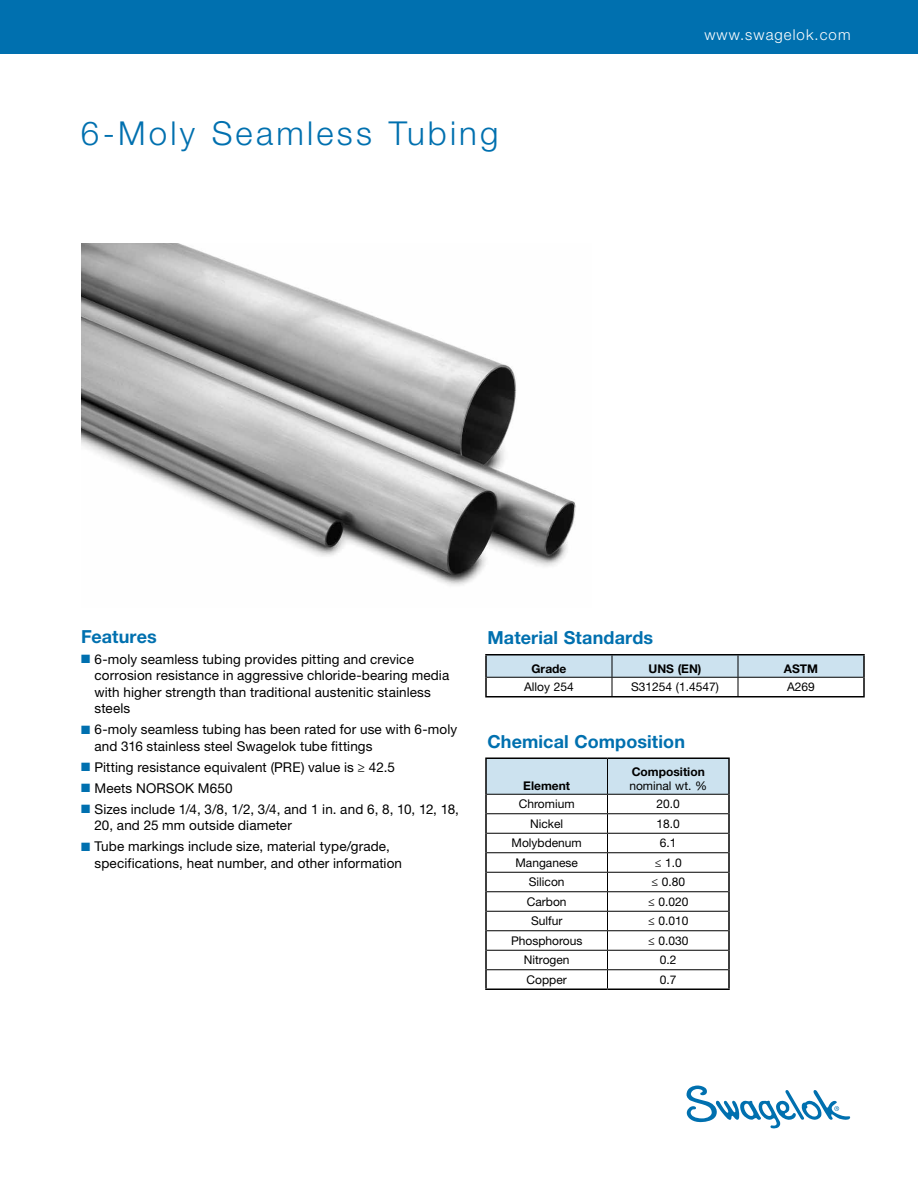
<style>
.page{position:relative;width:918px;height:1188px;background:#fff}
.page>*{position:absolute;margin:0;border:0;box-sizing:border-box;transform-origin:0 0}
.t1{font:300 33px "Helvetica Neue LT Std";letter-spacing:.095em;color:#0070af}
.t2{font:700 18px "Helvetica Neue LT Std";letter-spacing:.005em;color:#0070af}
.t3{font:300 15px "Helvetica Neue LT Std";letter-spacing:.07em;color:#fff}
.t4{font:13.5px/16.5px "Helvetica Neue LT Std";letter-spacing:.01em;color:#000}
.t5{font:12px "Helvetica Neue LT Std";color:#000}
.t6{font:700 12px "Helvetica Neue LT Std";color:#000}
.s1{color:#0070af}
</style>
<div class="page">
<svg style="left:687px;top:1086px;width:163px;height:42px"></svg>
<div style="left:0;top:0;width:918px;height:54px;background:#0070af"></div>
<img style="left:81px;top:243px;width:495px;height:343px">
<hr style="left:485px;top:654px;width:127px;height:2px;background:#000">
<hr style="left:612px;top:654px;width:126px;height:2px;background:#000">
<hr style="left:738px;top:654px;width:127px;height:2px;background:#000">
<hr style="left:485px;top:696px;width:127px;height:2px;background:#000">
<hr style="left:612px;top:696px;width:126px;height:2px;background:#000">
<hr style="left:738px;top:696px;width:127px;height:2px;background:#000">
<svg style="left:485px;top:655px;width:380px;height:41px"></svg>
<hr style="left:485px;top:988px;width:123px;height:2px;background:#000">
<hr style="left:608px;top:988px;width:122px;height:2px;background:#000">
<svg style="left:485px;top:758px;width:245px;height:230px"></svg>
<h1 class="t1" style="left:81px;top:113px;width:419px">6-Moly Seamless Tubing</h1>
<p class="t3" style="left:704px;top:26px;width:148px">www.swagelok.com</p>
<h2 class="t2" style="left:81px;top:625px;width:77px">Features</h2>
<p class="t4" style="left:94px;top:651px;width:356px;text-indent:-14px"><span class="s1">■</span> 6-moly seamless tubing provides pitting and crevice corrosion resistance in aggressive chloride-bearing media with higher strength than traditional austenitic stainless steels</p>
<p class="t4" style="left:94px;top:721px;width:364px;text-indent:-14px"><span class="s1">■</span> 6-moly seamless tubing has been rated for use with 6-moly and 316 stainless steel Swagelok tube fittings</p>
<p class="t4" style="left:81px;top:759px;width:316px"><span class="s1">■</span> Pitting resistance equivalent (PRE) value is ≥ 42.5</p>
<p class="t4" style="left:81px;top:780px;width:153px"><span class="s1">■</span> Meets NORSOK M650</p>
<p class="t4" style="left:94px;top:801px;width:366px;text-indent:-14px"><span class="s1">■</span> Sizes include 1/4, 3/8, 1/2, 3/4, and 1 in. and 6, 8, 10, 12, 18,<br>20, and 25 mm outside diameter</p>
<p class="t4" style="left:94px;top:838px;width:309px;text-indent:-14px"><span class="s1">■</span> Tube markings include size, material type/grade, specifications, heat number, and other information</p>
<h2 class="t2" style="left:488px;top:627px;width:167px">Material Standards</h2>
<p class="t6" style="left:532px;top:661px;width:36px">Grade</p>
<p class="t6" style="left:648px;top:661px;width:55px">UNS (EN)</p>
<p class="t6" style="left:784px;top:661px;width:36px">ASTM</p>
<p class="t5" style="left:524px;top:680px;width:51px">Alloy 254</p>
<p class="t5" style="left:631px;top:680px;width:89px">S31254 (1.4547)</p>
<p class="t5" style="left:787px;top:680px;width:29px">A269</p>
<h2 class="t2" style="left:488px;top:730px;width:199px">Chemical Composition</h2>
<p class="t6" style="left:523px;top:778px;width:48px">Element</p>
<p class="t6" style="left:632px;top:765px;width:75px">Composition</p>
<p class="t5" style="left:629px;top:778px;width:79px">nominal wt. %</p>
<p class="t5" style="left:519px;top:797px;width:57px">Chromium</p>
<p class="t5" style="left:657px;top:797px;width:25px">20.0</p>
<p class="t5" style="left:530px;top:816px;width:35px">Nickel</p>
<p class="t5" style="left:657px;top:816px;width:25px">18.0</p>
<p class="t5" style="left:512px;top:836px;width:72px">Molybdenum</p>
<p class="t5" style="left:660px;top:836px;width:18px">6.1</p>
<p class="t5" style="left:516px;top:855px;width:64px">Manganese</p>
<p class="t5" style="left:655px;top:855px;width:29px">≤ 1.0</p>
<p class="t5" style="left:529px;top:875px;width:37px">Silicon</p>
<p class="t5" style="left:651px;top:875px;width:35px">≤ 0.80</p>
<p class="t5" style="left:527px;top:894px;width:41px">Carbon</p>
<p class="t5" style="left:648px;top:894px;width:42px">≤ 0.020</p>
<p class="t5" style="left:531px;top:914px;width:33px">Sulfur</p>
<p class="t5" style="left:648px;top:914px;width:42px">≤ 0.010</p>
<p class="t5" style="left:511px;top:933px;width:73px">Phosphorous</p>
<p class="t5" style="left:648px;top:933px;width:42px">≤ 0.030</p>
<p class="t5" style="left:524px;top:953px;width:47px">Nitrogen</p>
<p class="t5" style="left:660px;top:953px;width:18px">0.2</p>
<p class="t5" style="left:527px;top:972px;width:42px">Copper</p>
<p class="t5" style="left:660px;top:972px;width:18px">0.7</p>
</div>
